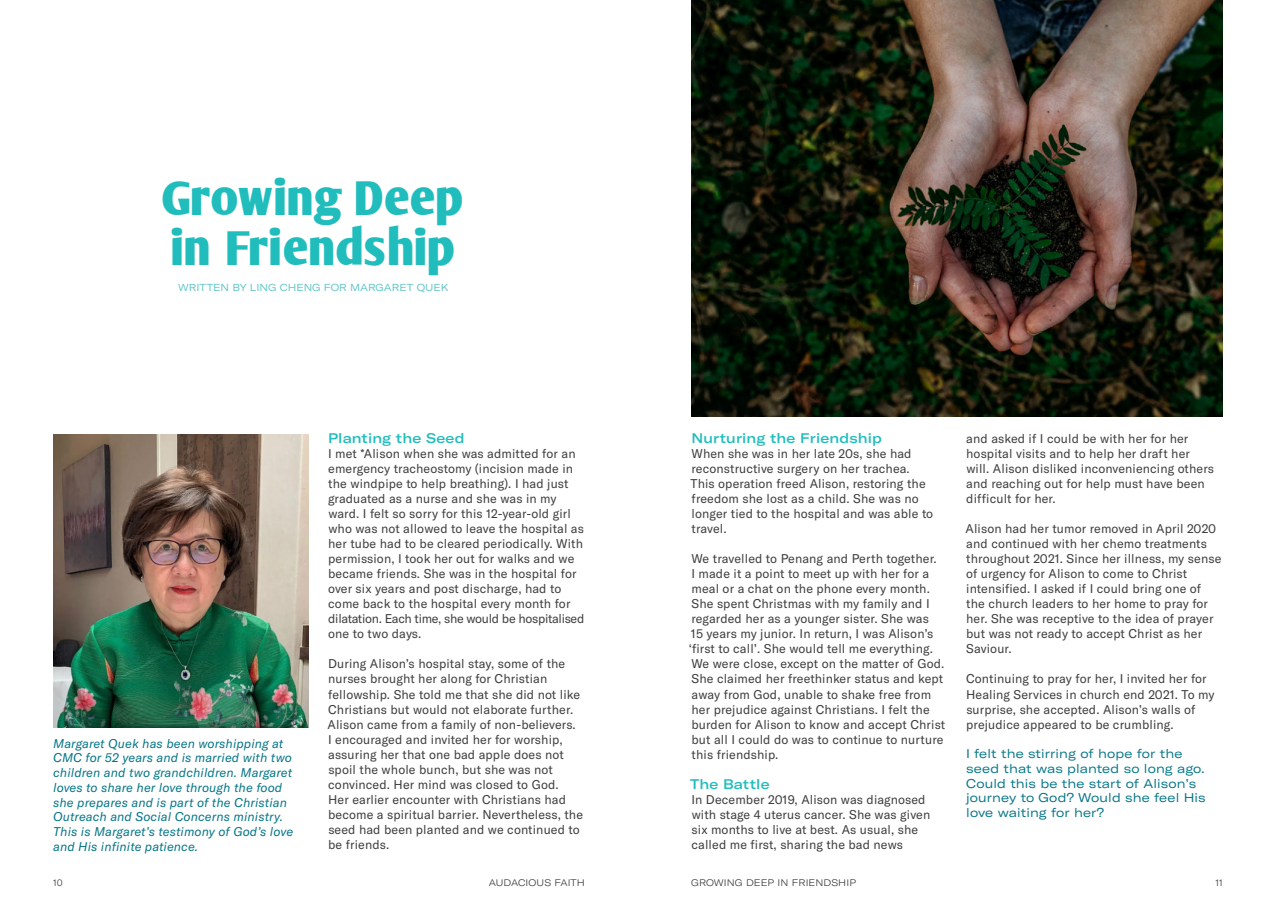
<style>
.page{position:relative;width:1276px;height:904px;background:#fff}
.page>*{position:absolute;margin:0;border:0;box-sizing:border-box;transform-origin:0 0}
.t1{font:700 46.88px/50px "Arm Wrestler";letter-spacing:-.045em;color:#21bdbd}
.Section_Header_of_Bo{font:500 expanded 13.75px "GT America";letter-spacing:.01em;color:#21bdbd}
.Body_Copy{font:12.5px/15px "GT America";letter-spacing:.01em;color:#3e3e3f}
.Body_Copy-2{font:italic 12.5px/14.8px "GT America";letter-spacing:.01em;color:#067687}
.Body_Copy_Highlights{font:expanded 12.5px/14.8px "GT America";letter-spacing:.01em;color:#067687}
.Byline{font:expanded 10px "GT America";color:#65c7c9}
.t2{font:300 expanded 9.38px "GT America";letter-spacing:.01em;color:#3e3e3f}
.t3{font:300 9.38px "GT America";color:#3e3e3f}
</style>
<div class="page">
<img style="left:691px;top:0;width:531px;height:417px">
<img style="left:53px;top:434px;width:256px;height:293px">
<p class="t1" style="left:161px;top:174px;width:305px">Growing Deep in Friendship</p>
<p class="Byline" style="left:178px;top:281px;width:272px">WRITTEN BY LING CHENG FOR MARGARET QUEK</p>
<p class="Body_Copy-2" style="left:53px;top:735px;width:241px">Margaret Quek has been worshipping at CMC for 52 years and is married with two children and two grandchildren. Margaret loves to share her love through the food she prepares and is part of the Christian Outreach and Social Concerns ministry.<br>This is Margaret’s testimony of God’s love and His infinite patience.</p>
<p class="Section_Header_of_Bo" style="left:328px;top:430px;width:138px">Planting the Seed</p>
<p class="Body_Copy" style="left:328px;top:446px;width:258px">I met *Alison when she was admitted for an emergency tracheostomy (incision made in the windpipe to help breathing). I had just graduated as a nurse and she was in my ward. I felt so sorry for this 12-year-old girl who was not allowed to leave the hospital as her tube had to be cleared periodically. With permission, I took her out for walks and we became friends. She was in the hospital for over six years and post discharge, had to come back to the hospital every month for dilatation. Each time, she would be hospitalised one to two days.</p>
<p class="Body_Copy" style="left:327px;top:656px;width:257px">During Alison’s hospital stay, some of the nurses brought her along for Christian fellowship. She told me that she did not like Christians but would not elaborate further.<br>Alison came from a family of non-believers.<br>I encouraged and invited her for worship, assuring her that one bad apple does not spoil the whole bunch, but she was not convinced. Her mind was closed to God.<br>Her earlier encounter with Christians had become a spiritual barrier. Nevertheless, the seed had been planted and we continued to be friends.</p>
<p class="Section_Header_of_Bo" style="left:691px;top:430px;width:192px">Nurturing the Friendship</p>
<p class="Body_Copy" style="left:690px;top:446px;width:244px">When she was in her late 20s, she had reconstructive surgery on her trachea.<br>This operation freed Alison, restoring the freedom she lost as a child. She was no longer tied to the hospital and was able to travel.</p>
<p class="Body_Copy" style="left:689px;top:551px;width:258px">We travelled to Penang and Perth together.<br>I made it a point to meet up with her for a meal or a chat on the phone every month.<br>She spent Christmas with my family and I regarded her as a younger sister. She was<br>15 years my junior. In return, I was Alison’s ‘first to call’. She would tell me everything.<br>We were close, except on the matter of God.<br>She claimed her freethinker status and kept away from God, unable to shake free from her prejudice against Christians. I felt the burden for Alison to know and accept Christ but all I could do was to continue to nurture this friendship.</p>
<p class="Section_Header_of_Bo" style="left:690px;top:775px;width:81px">The Battle</p>
<p class="Body_Copy" style="left:691px;top:791px;width:240px">In December 2019, Alison was diagnosed with stage 4 uterus cancer. She was given six months to live at best. As usual, she called me first, sharing the bad news</p>
<p class="Body_Copy" style="left:966px;top:431px;width:249px">and asked if I could be with her for her hospital visits and to help her draft her will. Alison disliked inconveniencing others and reaching out for help must have been difficult for her.</p>
<p class="Body_Copy" style="left:965px;top:521px;width:257px">Alison had her tumor removed in April 2020 and continued with her chemo treatments throughout 2021. Since her illness, my sense of urgency for Alison to come to Christ intensified. I asked if I could bring one of the church leaders to her home to pray for her. She was receptive to the idea of prayer but was not ready to accept Christ as her Saviour.</p>
<p class="Body_Copy" style="left:966px;top:671px;width:250px">Continuing to pray for her, I invited her for Healing Services in church end 2021. To my surprise, she accepted. Alison’s walls of prejudice appeared to be crumbling.</p>
<p class="Body_Copy_Highlights" style="left:966px;top:746px;width:241px">I felt the stirring of hope for the seed that was planted so long ago.<br>Could this be the start of Alison’s journey to God? Would she feel His love waiting for her?</p>
<p class="t3" style="left:53px;top:877px;width:11px">10</p>
<p class="t2" style="left:489px;top:877px;width:98px">AUDACIOUS FAITH</p>
<p class="t3" style="left:1215px;top:877px;width:9px">11</p>
<p class="t2" style="left:691px;top:877px;width:166px">GROWING DEEP IN FRIENDSHIP</p>
</div>
